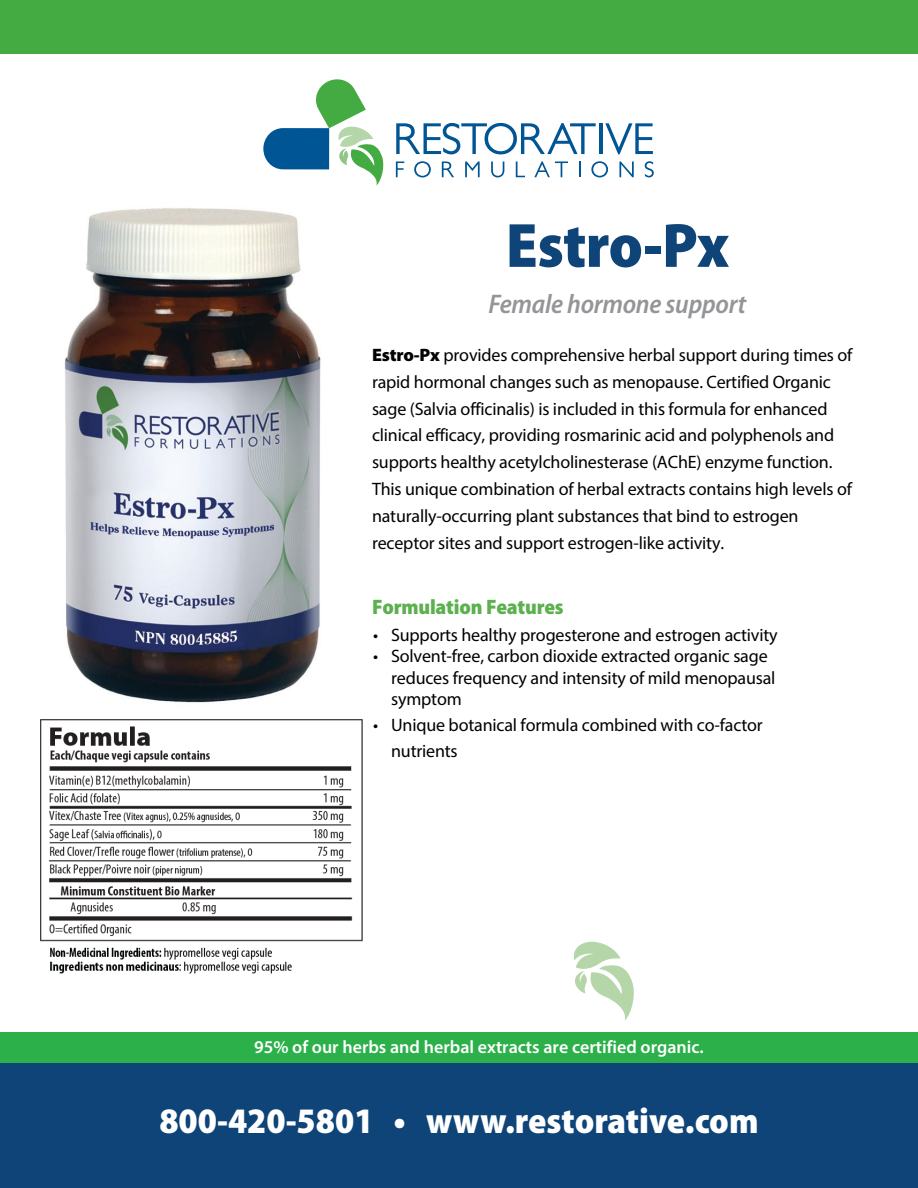
<style>
.page{position:relative;width:918px;height:1188px;background:#fff}
.page>*{position:absolute;margin:0;border:0;box-sizing:border-box;transform-origin:0 0}
.t1{font:900 semi-condensed 63px "Myriad Pro";letter-spacing:-.01em;color:#0e4477}
.t2{font:900 semi-condensed 36px "Myriad Pro";color:#fff}
.t3{font:italic 600 semi-condensed 27px "Myriad Pro";letter-spacing:-.01em;color:#939598}
.t4{font:900 semi-condensed 21px "Myriad Pro";letter-spacing:-.01em;color:#5db04f}
.t5{font:18px/26.8px "Myriad Pro";letter-spacing:-.01em;color:#040201}
.t6{font:600 18px "Myriad Pro";color:#fff}
.s1{font-weight:900}
</style>
<div class="page">
<div style="left:0;top:0;width:918px;height:54px;background:#44aa42"></div>
<svg style="left:396px;top:123px;width:200px;height:31px"></svg>
<hr style="left:599px;top:123px;width:3px;height:31px;background:#005595">
<svg style="left:605px;top:123px;width:48px;height:31px"></svg>
<svg style="left:396px;top:162px;width:8px;height:15px"></svg>
<svg style="left:414px;top:161px;width:17px;height:16px"></svg>
<svg style="left:442px;top:162px;width:12px;height:15px"></svg>
<svg style="left:465px;top:162px;width:15px;height:15px"></svg>
<svg style="left:491px;top:162px;width:13px;height:15px"></svg>
<svg style="left:516px;top:162px;width:9px;height:15px"></svg>
<svg style="left:534px;top:161px;width:34px;height:16px"></svg>
<svg style="left:579px;top:162px;width:1px;height:15px"></svg>
<svg style="left:591px;top:161px;width:17px;height:16px"></svg>
<svg style="left:619px;top:162px;width:15px;height:15px"></svg>
<svg style="left:645px;top:161px;width:9px;height:16px"></svg>
<svg style="left:263px;top:79px;width:121px;height:107px"></svg>
<svg style="left:574px;top:941px;width:60px;height:80px"></svg>
<div style="left:0;top:1062px;width:918px;height:126px;background:#0e4477"></div>
<div style="left:0;top:1032px;width:918px;height:31px;background:#2bb04a"></div>
<img style="left:41px;top:719px;width:321px;height:254px">
<img style="left:64px;top:208px;width:257px;height:495px">
<h1 class="t1" style="left:506px;top:204px;width:225px">Estro-Px</h1>
<h3 class="t3" style="left:488px;top:287px;width:259px">Female hormone support</h3>
<p class="t5" style="left:372px;top:341px;width:482px"><span class="s1">Estro-Px</span> provides comprehensive herbal support during times of rapid hormonal changes such as menopause. Certified Organic sage (Salvia officinalis) is included in this formula for enhanced clinical efficacy, providing rosmarinic acid and polyphenols and supports healthy acetylcholinesterase (AChE) enzyme function.<br>This unique combination of herbal extracts contains high levels of naturally-occurring plant substances that bind to estrogen receptor sites and support estrogen-like activity.</p>
<p class="t4" style="left:372px;top:593px;width:193px">Formulation Features</p>
<p class="t5" style="left:373px;top:621px;width:406px">• Supports healthy progesterone and estrogen activity</p>
<p class="t5" style="left:391px;top:645px;width:386px;line-height:21.6px;text-indent:-18px">• Solvent-free, carbon dioxide extracted organic sage reduces frequency and intensity of mild menopausal symptom</p>
<p class="t5" style="left:391px;top:712px;width:373px;line-height:25.8px;text-indent:-18px">• Unique botanical formula combined with co-factor nutrients</p>
<p class="t6" style="left:254px;top:1035px;width:451px">95% of our herbs and herbal extracts are certified organic.</p>
<h2 class="t2" style="left:159px;top:1097px;width:601px">800-420-5801 • www.restorative.com</h2>
</div>
